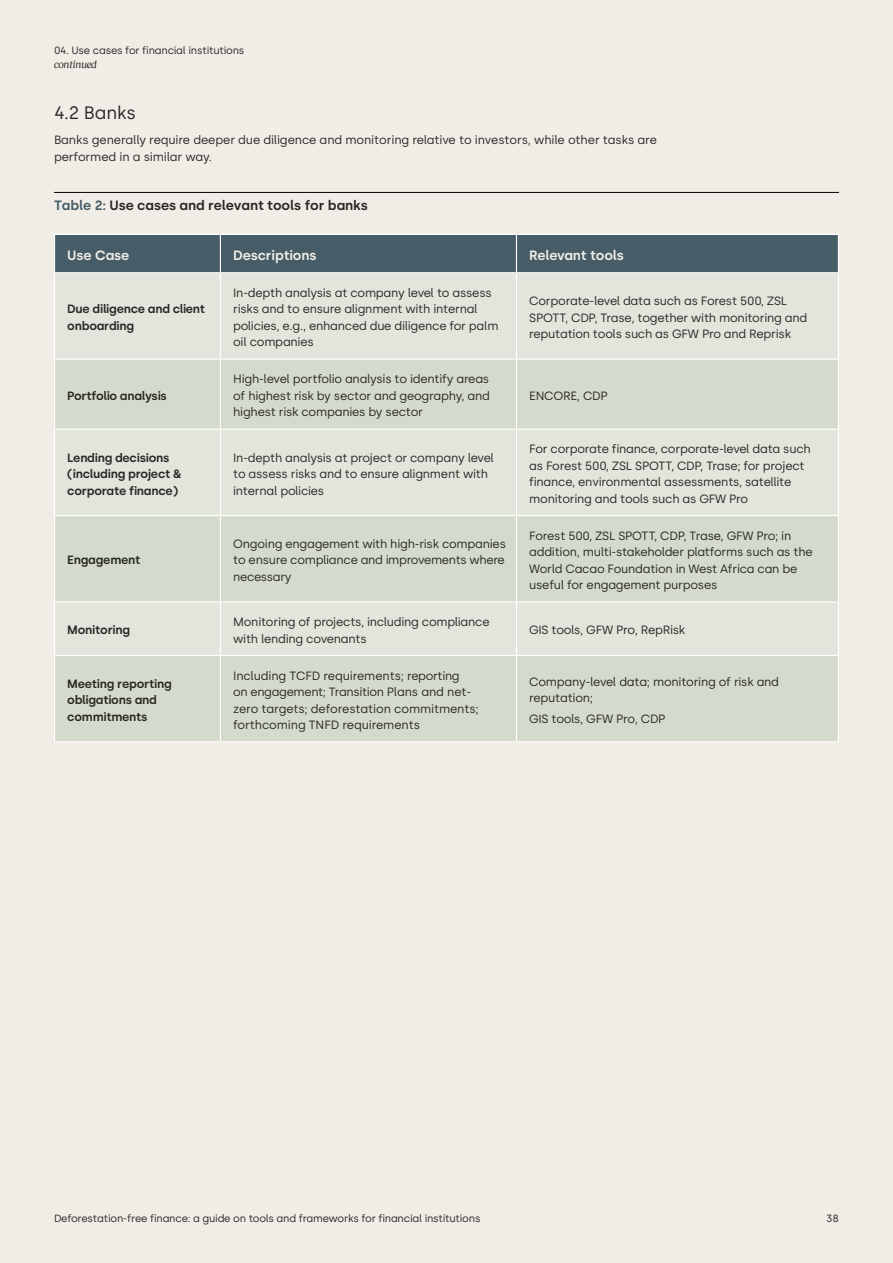
<style>
.page{position:relative;width:893px;height:1263px;background:#f0ede6}
.page>*{position:absolute;margin:0;border:0;box-sizing:border-box;transform-origin:0 0}
.t1{font:18px "Silka";letter-spacing:-.01em;color:#2a2825}
.t2{font:600 13.5px "Silka";letter-spacing:-.01em;color:#2a2825}
.t3{font:600 13.5px "Silka";letter-spacing:-.01em;color:#f0ede6}
.t4{font:12px/16.5px "Silka";letter-spacing:-.02em;color:#2a2825}
.t5{font:600 12px/16.5px "Silka";letter-spacing:-.02em;color:#2a2825}
.t6{font:10.5px "Silka";letter-spacing:-.02em;color:#2a2825}
.t7{font:italic 10.5px "Reckless";letter-spacing:-.03em;color:#2a2825}
.s1{color:#465c66}
</style>
<div class="page">
<div style="left:55px;top:235px;width:783px;height:37px;background:#465c66"></div>
<div style="left:55px;top:274px;width:783px;height:84px;background:#e1e5db"></div>
<svg style="left:55px;top:360px;width:783px;height:381px;fill:#d5dbcc"></svg>
<hr style="left:516px;top:360px;width:1px;height:69px;background:#fff">
<hr style="left:838px;top:360px;width:1px;height:69px;background:#fff">
<hr style="left:220px;top:429px;width:296px;height:1px;background:#fff">
<hr style="left:516px;top:429px;width:323px;height:1px;background:#fff">
<hr style="left:516px;top:430px;width:1px;height:85px;background:#fff">
<hr style="left:838px;top:430px;width:1px;height:85px;background:#fff">
<hr style="left:220px;top:515px;width:296px;height:1px;background:#fff">
<hr style="left:516px;top:515px;width:323px;height:1px;background:#fff">
<hr style="left:516px;top:516px;width:1px;height:85px;background:#fff">
<hr style="left:838px;top:516px;width:1px;height:85px;background:#fff">
<hr style="left:220px;top:601px;width:296px;height:1px;background:#fff">
<hr style="left:516px;top:601px;width:323px;height:1px;background:#fff">
<hr style="left:516px;top:602px;width:1px;height:53px;background:#fff">
<hr style="left:838px;top:602px;width:1px;height:53px;background:#fff">
<hr style="left:220px;top:655px;width:296px;height:1px;background:#fff">
<hr style="left:516px;top:655px;width:323px;height:1px;background:#fff">
<hr style="left:516px;top:656px;width:1px;height:85px;background:#fff">
<hr style="left:838px;top:656px;width:1px;height:85px;background:#fff">
<hr style="left:220px;top:741px;width:296px;height:1px;background:#fff">
<hr style="left:516px;top:741px;width:323px;height:1px;background:#fff">
<hr style="left:54px;top:235px;width:1px;height:37px;background:#fff">
<hr style="left:54px;top:273px;width:1px;height:86px;background:#fff">
<hr style="left:54px;top:360px;width:1px;height:69px;background:#fff">
<hr style="left:54px;top:430px;width:1px;height:85px;background:#fff">
<hr style="left:54px;top:516px;width:1px;height:85px;background:#fff">
<hr style="left:54px;top:602px;width:1px;height:53px;background:#fff">
<hr style="left:54px;top:656px;width:1px;height:85px;background:#fff">
<hr style="left:54px;top:234px;width:166px;height:1px;background:#fff">
<hr style="left:54px;top:272px;width:166px;height:1px;background:#fff">
<hr style="left:220px;top:360px;width:1px;height:69px;background:#fff">
<hr style="left:220px;top:430px;width:1px;height:85px;background:#fff">
<hr style="left:220px;top:516px;width:1px;height:85px;background:#fff">
<hr style="left:220px;top:602px;width:1px;height:53px;background:#fff">
<hr style="left:220px;top:656px;width:1px;height:85px;background:#fff">
<hr style="left:54px;top:359px;width:166px;height:1px;background:#fff">
<hr style="left:54px;top:429px;width:166px;height:1px;background:#fff">
<hr style="left:54px;top:515px;width:166px;height:1px;background:#fff">
<hr style="left:54px;top:601px;width:166px;height:1px;background:#fff">
<hr style="left:54px;top:655px;width:166px;height:1px;background:#fff">
<hr style="left:54px;top:741px;width:166px;height:1px;background:#fff">
<hr style="left:220px;top:235px;width:1px;height:37px;background:#fff">
<hr style="left:220px;top:273px;width:1px;height:86px;background:#fff">
<hr style="left:220px;top:234px;width:296px;height:1px;background:#fff">
<hr style="left:516px;top:234px;width:323px;height:1px;background:#fff">
<hr style="left:220px;top:272px;width:296px;height:1px;background:#fff">
<hr style="left:516px;top:272px;width:323px;height:1px;background:#fff">
<hr style="left:516px;top:235px;width:1px;height:37px;background:#fff">
<hr style="left:838px;top:235px;width:1px;height:37px;background:#fff">
<hr style="left:516px;top:273px;width:1px;height:86px;background:#fff">
<hr style="left:838px;top:273px;width:1px;height:86px;background:#fff">
<hr style="left:220px;top:359px;width:296px;height:1px;background:#fff">
<hr style="left:516px;top:359px;width:323px;height:1px;background:#fff">
<hr style="left:54px;top:192px;width:785px;height:1px;background:#000">
<p class="t6" style="left:54px;top:44px;width:192px">04. Use cases for financial institutions</p>
<p class="t7" style="left:54px;top:56px;width:45px">continued</p>
<h1 class="t1" style="left:54px;top:102px;width:84px">4.2 Banks</h1>
<p class="t4" style="left:54px;top:132px;width:604px">Banks generally require deeper due diligence and monitoring relative to investors, while other tasks are performed in a similar way.</p>
<p class="t2" style="left:54px;top:197px;width:315px"><span class="s1">Table 2:</span> Use cases and relevant tools for banks</p>
<p class="t3" style="left:67px;top:247px;width:64px">Use Case</p>
<p class="t3" style="left:233px;top:247px;width:85px">Descriptions</p>
<p class="t3" style="left:529px;top:247px;width:96px">Relevant tools</p>
<p class="t5" style="left:67px;top:301px;width:139px">Due diligence and client onboarding</p>
<p class="t5" style="left:67px;top:387px;width:101px">Portfolio analysis</p>
<p class="t4" style="left:233px;top:284px;width:267px">In-depth analysis at company level to assess risks and to ensure alignment with internal policies, e.g., enhanced due diligence for palm oil companies</p>
<p class="t4" style="left:529px;top:293px;width:280px">Corporate-level data such as Forest 500, ZSL<br>SPOTT, CDP, Trase, together with monitoring and reputation tools such as GFW Pro and Reprisk</p>
<p class="t4" style="left:233px;top:371px;width:258px;text-align:justify">High-level portfolio analysis to identify areas of highest risk by sector and geography, and highest risk companies by sector</p>
<p class="t4" style="left:529px;top:387px;width:80px">ENCORE, CDP</p>
<p class="t5" style="left:67px;top:449px;width:116px">Lending decisions (including project &amp; corporate finance)</p>
<p class="t4" style="left:233px;top:449px;width:262px">In-depth analysis at project or company level to assess risks and to ensure alignment with internal policies</p>
<p class="t4" style="left:529px;top:441px;width:283px">For corporate finance, corporate-level data such as Forest 500, ZSL SPOTT, CDP, Trase; for project finance, environmental assessments, satellite monitoring and tools such as GFW Pro</p>
<p class="t5" style="left:67px;top:552px;width:75px">Engagement</p>
<p class="t4" style="left:233px;top:535px;width:274px;text-align:justify">Ongoing engagement with high-risk companies to ensure compliance and improvements where necessary</p>
<p class="t4" style="left:529px;top:527px;width:285px">Forest 500, ZSL SPOTT, CDP, Trase, GFW Pro; in addition, multi-stakeholder platforms such as the World Cacao Foundation in West Africa can be useful for engagement purposes</p>
<p class="t5" style="left:67px;top:622px;width:64px">Monitoring</p>
<p class="t4" style="left:233px;top:614px;width:258px">Monitoring of projects, including compliance with lending covenants</p>
<p class="t4" style="left:529px;top:622px;width:158px">GIS tools, GFW Pro, RepRisk</p>
<p class="t5" style="left:67px;top:675px;width:106px">Meeting reporting obligations and commitments</p>
<p class="t4" style="left:233px;top:667px;width:247px">Including TCFD requirements; reporting<br>on engagement; Transition Plans and net&shy;zero targets; deforestation commitments; forthcoming TNFD requirements</p>
<p class="t4" style="left:529px;top:673px;width:251px">Company-level data; monitoring of risk and reputation;</p>
<p class="t4" style="left:529px;top:710px;width:138px">GIS tools, GFW Pro, CDP</p>
<p class="t6" style="left:54px;top:1212px;width:428px">Deforestation-free finance: a guide on tools and frameworks for financial institutions</p>
<p class="t6" style="left:826px;top:1212px;width:14px">38</p>
</div>
